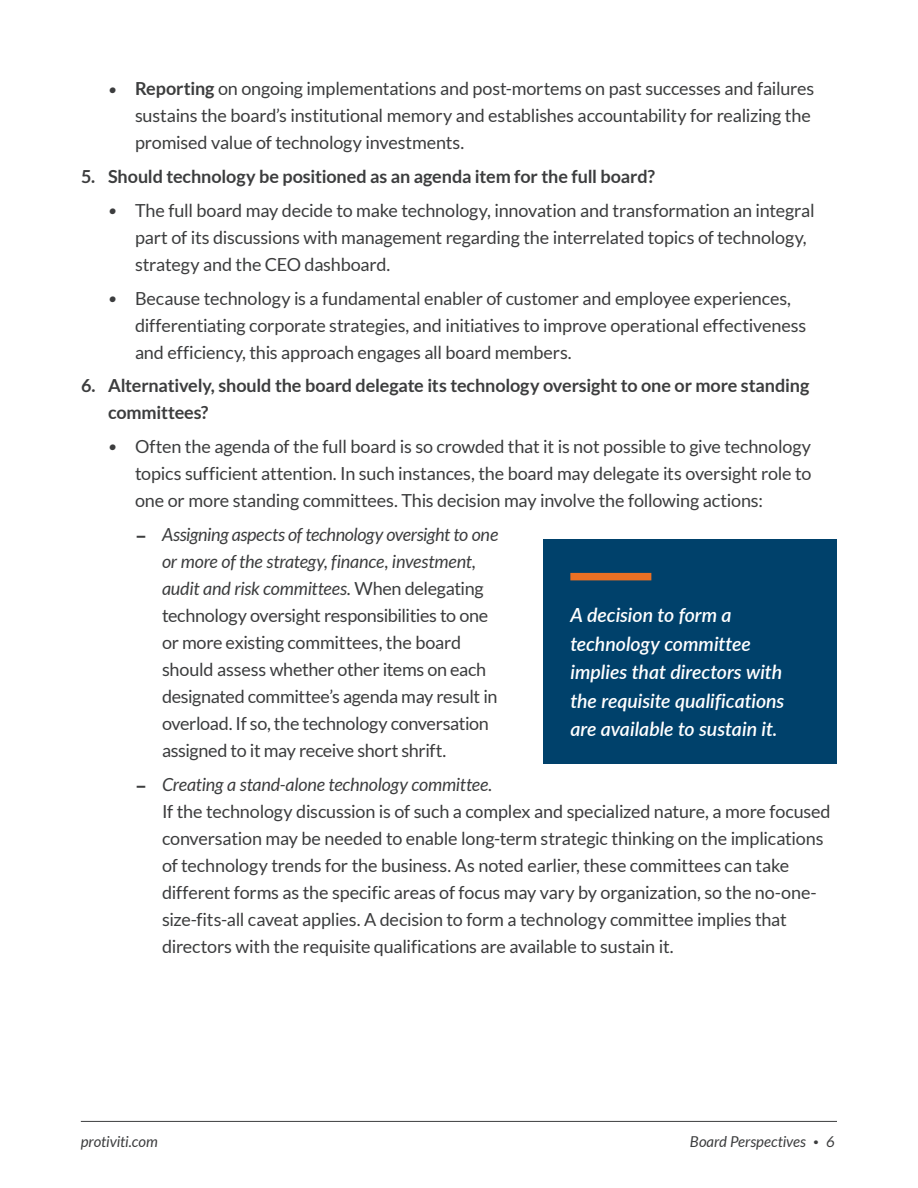
<style>
.page{position:relative;width:918px;height:1188px;background:#fff}
.page>*{position:absolute;margin:0;border:0;box-sizing:border-box;transform-origin:0 0}
.Quote_-_13_19_-_White{font:italic 600 19.5px/28.5px "Lato";letter-spacing:-.005em;color:#fff}
.t1{font:18px/27px "Lato";letter-spacing:-.01em;color:#3c3d3e}
.t2{font:700 18px/27px "Lato";letter-spacing:-.005em;color:#3c3d3e}
.t3{font:italic 15px "Lato";letter-spacing:-.005em;color:#3c3d3e}
.s1{font-family:"Merriweather";font-weight:700;font-size:21px}
.s2{font-weight:700}
.s3{font-weight:700;font-size:21px}
.s4{font-style:italic}
.s5{font-weight:700;font-style:normal;font-size:9px}
</style>
<div class="page">
<hr style="left:81px;top:1121px;width:756px;height:1px;background:#3c3d3e">
<div style="left:543px;top:539px;width:294px;height:224px;background:#00416b"></div>
<div style="left:570px;top:573px;width:81px;height:7px;background:#ea7024"></div>
<p class="t1" style="left:135px;top:75px;width:681px;text-indent:-27px"><span class="s1">•</span> <span class="s2">Reporting</span> on ongoing implementations and post-mortems on past successes and failures sustains the board’s institutional memory and establishes accountability for realizing the promised value of technology investments.</p>
<p class="t2" style="left:81px;top:163px;width:575px">5. Should technology be positioned as an agenda item for the full board?</p>
<p class="t1" style="left:135px;top:197px;width:681px;text-indent:-27px"><span class="s1">•</span> The full board may decide to make technology, innovation and transformation an integral part of its discussions with management regarding the interrelated topics of technology, strategy and the CEO dashboard.</p>
<p class="t1" style="left:135px;top:285px;width:673px;text-indent:-27px"><span class="s1">•</span> Because technology is a fundamental enabler of customer and employee experiences, differentiating corporate strategies, and initiatives to improve operational effectiveness and efficiency, this approach engages all board members.</p>
<p class="t2" style="left:108px;top:372px;width:703px;text-indent:-27px">6. Alternatively, should the board delegate its technology oversight to one or more standing committees?</p>
<p class="t1" style="left:135px;top:433px;width:678px;text-align:justify;text-indent:-27px"><span class="s1">•</span> Often the agenda of the full board is so crowded that it is not possible to give technology topics sufficient attention. In such instances, the board may delegate its oversight role to one or more standing committees. This decision may involve the following actions:</p>
<p class="t1" style="left:162px;top:521px;width:338px;text-indent:-27px"><span class="s3">–</span> <span class="s4">Assigning aspects of technology oversight to one or more of the strategy, finance, investment, audit and risk committees.</span> When delegating technology oversight responsibilities to one or more existing committees, the board should assess whether other items on each designated committee’s agenda may result in overload. If so, the technology conversation assigned to it may receive short shrift.</p>
<p class="t1" style="left:162px;top:771px;width:670px;text-indent:-27px"><span class="s3">–</span> <span class="s4">Creating a stand-alone technology committee.<br></span>If the technology discussion is of such a complex and specialized nature, a more focused conversation may be needed to enable long-term strategic thinking on the implications of technology trends for the business. As noted earlier, these committees can take different forms as the specific areas of focus may vary by organization, so the no-one&shy;size-fits-all caveat applies. A decision to form a technology committee implies that directors with the requisite qualifications are available to sustain it.</p>
<p class="Quote_-_13_19_-_White" style="left:570px;top:600px;width:216px">A decision to form a technology committee implies that directors with the requisite qualifications are available to sustain it.</p>
<p class="t3" style="left:81px;top:1133px;width:78px">protiviti.com</p>
<p class="t3" style="left:690px;top:1133px;width:147px">Board Perspectives <span class="s5">•</span> 6</p>
</div>
